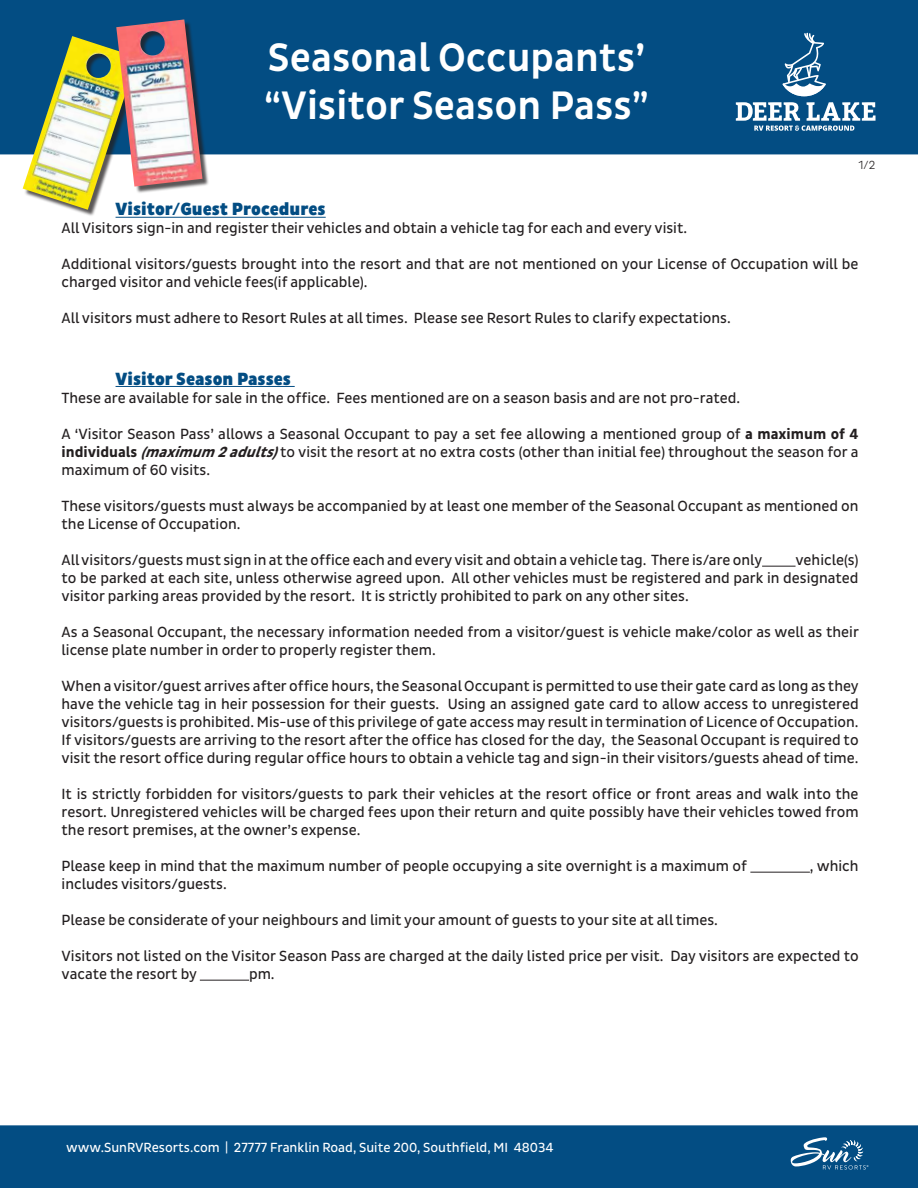
<style>
.page{position:relative;width:918px;height:1188px;background:#fff}
.page>*{position:absolute;margin:0;border:0;box-sizing:border-box;transform-origin:0 0}
.t1{font:500 40.5px/48.6px "Pluto Sans Cond";color:#fff}
.t2{font:900 18px "Pluto Sans Cond";color:#034d83}
.t3{font:15px/18px "Pluto Sans Cond";color:#231f20}
.t4{font:13.5px "Pluto Sans Cond";color:#fff}
.t5{font:300 12px "Pluto Sans Cond";color:#231f20}
.s1{font-weight:700}
.s2{font-weight:700;font-style:italic}
</style>
<div class="page">
<div style="left:0;top:0;width:918px;height:154px;background:#034d83"></div>
<div style="left:0;top:1125px;width:918px;height:63px;background:#034d83"></div>
<div style="left:24px;top:38px;width:121px;height:179px;background:#231f20;opacity:.75"></div>
<img style="left:23px;top:36px;width:114px;height:174px">
<svg style="left:791px;top:1137px;width:77px;height:33px;background:#39739d"></svg>
<div style="left:118px;top:21px;width:92px;height:173px;background:#231f20;opacity:.75"></div>
<img style="left:116px;top:19px;width:86px;height:168px">
<hr style="left:116px;top:217px;width:210px;height:1px;background:#034d83">
<hr style="left:116px;top:386px;width:179px;height:1px;background:#034d83">
<hr style="left:762px;top:566px;width:34px;height:1px;background:#231f20">
<hr style="left:750px;top:872px;width:60px;height:1px;background:#231f20">
<hr style="left:200px;top:980px;width:49px;height:1px;background:#231f20">
<svg style="left:736px;top:102px;width:140px;height:29px"></svg>
<svg style="left:783px;top:33px;width:43px;height:63px"></svg>
<h1 class="t1" style="left:264px;top:34px;width:386px">Seasonal Occupants’ “Visitor Season Pass”</h1>
<p class="t5" style="left:859px;top:158px;width:18px">1/2</p>
<p class="t2" style="left:116px;top:199px;width:212px">Visitor/Guest Procedures</p>
<p class="t3" style="left:62px;top:220px;width:627px">All Visitors sign-in and register their vehicles and obtain a vehicle tag for each and every visit.</p>
<p class="t3" style="left:62px;top:256px;width:799px">Additional visitors/guests brought into the resort and that are not mentioned on your License of Occupation will be charged visitor and vehicle fees(if applicable).</p>
<p class="t3" style="left:62px;top:310px;width:671px">All visitors must adhere to Resort Rules at all times. Please see Resort Rules to clarify expectations.</p>
<p class="t2" style="left:116px;top:368px;width:177px">Visitor Season Passes</p>
<p class="t3" style="left:62px;top:389px;width:680px">These are available for sale in the office. Fees mentioned are on a season basis and are not pro-rated.</p>
<p class="t3" style="left:62px;top:425px;width:799px;text-align:justify">A ‘Visitor Season Pass’ allows a Seasonal Occupant to pay a set fee allowing a mentioned group of <span class="s1">a maximum of 4 individuals</span> <span class="s2">(maximum 2adults)</span>to visit the resort at no extra costs (other than initial fee) throughout the season for a maximum of 60 visits.</p>
<p class="t3" style="left:62px;top:497px;width:799px">These visitors/guests must always be accompanied by at least one member of the Seasonal Occupant as mentioned on the License of Occupation.</p>
<p class="t3" style="left:62px;top:551px;width:702px">All visitors/guests must sign in at the office each and every visit and obtain a vehicle tag. There is/are only</p>
<p class="t3" style="left:62px;top:551px;width:799px;text-align:justify;text-indent:734px">vehicle(s) to be parked at each site, unless otherwise agreed upon. All other vehicles must be registered and park in designated visitor parking areas provided by the resort. It is strictly prohibited to park on any other sites.</p>
<p class="t3" style="left:62px;top:623px;width:799px">As a Seasonal Occupant, the necessary information needed from a visitor/guest is vehicle make/color as well as their license plate number in order to properly register them.</p>
<p class="t3" style="left:62px;top:677px;width:799px;text-align:justify">When a visitor/guest arrives after office hours, the Seasonal Occupant is permitted to use their gate card as long as they have the vehicle tag in heir possession for their guests. Using an assigned gate card to allow access to unregistered visitors/guests is prohibited. Mis-use of this privilege of gate access may result in termination of Licence of Occupation.<br>If visitors/guests are arriving to the resort after the office has closed for the day, the Seasonal Occupant is required to visit the resort office during regular office hours to obtain a vehicle tag and sign-in their visitors/guests ahead of time.</p>
<p class="t3" style="left:62px;top:785px;width:799px;text-align:justify">It is strictly forbidden for visitors/guests to park their vehicles at the resort office or front areas and walk into the resort. Unregistered vehicles will be charged fees upon their return and quite possibly have their vehicles towed from the resort premises, at the owner’s expense.</p>
<p class="t3" style="left:62px;top:857px;width:687px">Please keep in mind that the maximum number of people occupying a site overnight is a maximum of</p>
<p class="t3" style="left:810px;top:857px;width:50px">, which</p>
<p class="t3" style="left:62px;top:875px;width:167px">includes visitors/guests.</p>
<p class="t3" style="left:62px;top:911px;width:658px">Please be considerate of your neighbours and limit your amount of guests to your site at all times.</p>
<p class="t3" style="left:62px;top:947px;width:799px">Visitors not listed on the Visitor Season Pass are charged at the daily listed price per visit. Day visitors are expected to vacate the resort by</p>
<p class="t3" style="left:249px;top:965px;width:27px">pm.</p>
<p class="t4" style="left:66px;top:1140px;width:489px">www.SunRVResorts.com | 27777 Franklin Road, Suite 200, Southfield, MI 48034</p>
</div>
